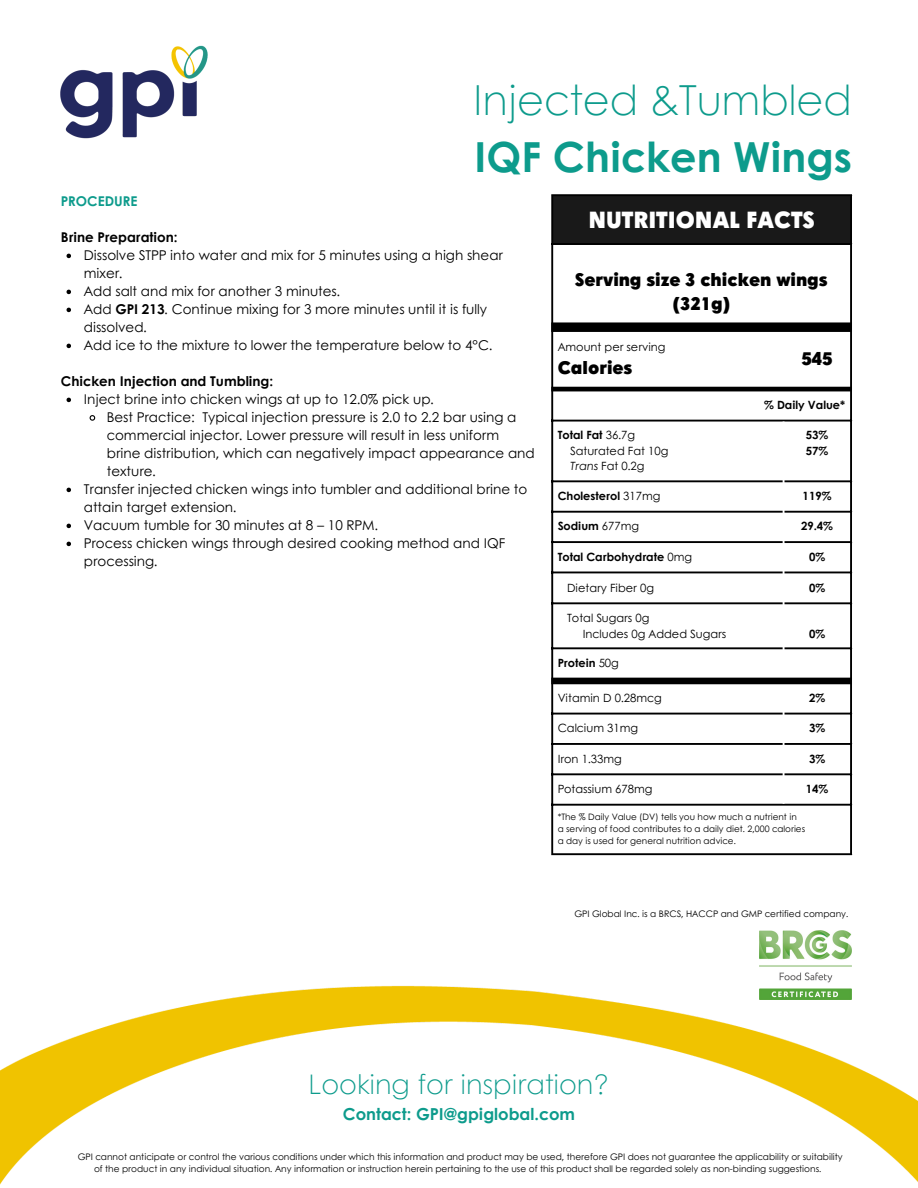
<style>
.page{position:relative;width:918px;height:1188px;background:#fff}
.page>*{position:absolute;margin:0;border:0;box-sizing:border-box;transform-origin:0 0}
.t1{font:300 41.4px/57.3px "Century Gothic";color:#0d9b8c}
.t2{font:300 27px "Century Gothic";color:#0d9b8c}
.t3{font:900 22.8px "Century Gothic";color:#fff}
.t4{font:900 17.7px/24.3px "Century Gothic";color:#000;text-align:center}
.t5{font:700 16.5px "Century Gothic";color:#0d9b8c}
.t6{font:13.5px/18px "Century Gothic";color:#000}
.t7{font:700 13.5px "Century Gothic";color:#000}
.t8{font:700 13.5px "Century Gothic";color:#0d9b8c}
.t9{font:11.4px "Century Gothic";color:#000}
.t10{font:700 11.4px "Century Gothic";color:#000}
.t11{font:9px/12px "Century Gothic";color:#000;text-align:center}
.t12{font:8.85px "Century Gothic";color:#000}
.s1{font-weight:700}
.s2{font-weight:400}
.s3{font-style:italic}
</style>
<div class="page">
<img style="left:0;top:195px;width:918px;height:990px">
<div style="left:552px;top:195px;width:299px;height:49px;background:#191919"></div>
<hr style="left:551px;top:196px;width:2px;height:657px;background:#000">
<hr style="left:850px;top:196px;width:2px;height:657px;background:#000">
<hr style="left:551px;top:194px;width:301px;height:2px;background:#000">
<hr style="left:551px;top:243px;width:301px;height:2px;background:#000">
<hr style="left:551px;top:420px;width:301px;height:2px;background:#000">
<hr style="left:551px;top:480px;width:301px;height:2px;background:#000">
<hr style="left:551px;top:511px;width:301px;height:2px;background:#000">
<hr style="left:551px;top:541px;width:301px;height:2px;background:#000">
<hr style="left:551px;top:572px;width:301px;height:1px;background:#000">
<hr style="left:551px;top:602px;width:301px;height:2px;background:#000">
<hr style="left:551px;top:647px;width:301px;height:2px;background:#000">
<hr style="left:551px;top:713px;width:301px;height:2px;background:#000">
<hr style="left:551px;top:743px;width:301px;height:2px;background:#000">
<hr style="left:551px;top:773px;width:301px;height:2px;background:#000">
<hr style="left:551px;top:804px;width:301px;height:2px;background:#000">
<hr style="left:551px;top:853px;width:301px;height:2px;background:#000">
<hr style="left:783px;top:332px;width:2px;height:55px;background:#fff">
<hr style="left:783px;top:422px;width:2px;height:382px;background:#fff">
<hr style="left:551px;top:387px;width:301px;height:4px;background:#000">
<div style="left:551px;top:678px;width:301px;height:6px;background:#000"></div>
<div style="left:551px;top:322px;width:301px;height:10px;background:#000"></div>
<img style="left:60px;top:45px;width:148px;height:94px">
<svg style="left:67px;top:254px;width:4px;height:4px"></svg>
<svg style="left:67px;top:290px;width:4px;height:4px"></svg>
<svg style="left:67px;top:308px;width:4px;height:4px"></svg>
<svg style="left:67px;top:344px;width:4px;height:4px"></svg>
<svg style="left:67px;top:398px;width:4px;height:4px"></svg>
<svg style="left:89px;top:414px;width:7px;height:8px"></svg>
<svg style="left:67px;top:488px;width:4px;height:4px"></svg>
<svg style="left:67px;top:524px;width:4px;height:4px"></svg>
<svg style="left:67px;top:542px;width:4px;height:4px"></svg>
<img style="left:759px;top:930px;width:92px;height:69px">
<p class="t1" style="left:473px;top:69px;width:380px">Injected &amp;Tumbled<br><span class="s1">IQF Chicken Wings</span></p>
<p class="t8" style="left:61px;top:191px;width:78px">PROCEDURE</p>
<p class="t7" style="left:61px;top:227px;width:118px">Brine Preparation:</p>
<p class="t6" style="left:84px;top:246px;width:421px">Dissolve STPP into water and mix for 5 minutes using a high shear mixer.</p>
<p class="t6" style="left:84px;top:282px;width:258px">Add salt and mix for another 3 minutes.</p>
<p class="t6" style="left:84px;top:300px;width:405px">Add <span class="s1">GPI 213</span>. Continue mixing for 3 more minutes until it is fully dissolved.</p>
<p class="t6" style="left:84px;top:336px;width:410px">Add ice to the mixture to lower the temperature below to 4°C.</p>
<p class="t7" style="left:61px;top:371px;width:214px">Chicken Injection and Tumbling:</p>
<p class="t6" style="left:84px;top:390px;width:352px">Inject brine into chicken wings at up to 12.0% pick up.</p>
<p class="t6" style="left:107px;top:408px;width:429px">Best Practice: Typical injection pressure is 2.0 to 2.2 bar using a commercial injector. Lower pressure will result in less uniform brine distribution, which can negatively impact appearance and texture.</p>
<p class="t6" style="left:84px;top:480px;width:445px">Transfer injected chicken wings into tumbler and additional brine to attain target extension.</p>
<p class="t6" style="left:84px;top:516px;width:296px">Vacuum tumble for 30 minutes at 8 – 10 RPM.</p>
<p class="t6" style="left:84px;top:534px;width:423px">Process chicken wings through desired cooking method and IQF processing.</p>
<p class="t3" style="left:588px;top:202px;width:228px">NUTRITIONAL FACTS</p>
<h1 class="t4" style="left:575px;top:266px;width:254px">Serving size 3 chicken wings (321g)</h1>
<h3 class="t9" style="left:558px;top:338px;width:109px">Amount per serving</h3>
<h4 class="t4" style="left:558px;top:354px;width:76px">Calories</h4>
<p class="t4" style="left:801px;top:346px;width:33px">545</p>
<p class="t10" style="left:764px;top:396px;width:83px">% Daily Value*</p>
<p class="t10" style="left:558px;top:427px;width:79px">Total Fat <span class="s2">36.7g</span></p>
<p class="t9" style="left:570px;top:442px;width:100px">Saturated Fat 10g</p>
<h4 class="t9" style="left:570px;top:457px;width:76px"><span class="s3">Trans</span> Fat 0.2g</h4>
<p class="t10" style="left:806px;top:427px;width:24px">53%</p>
<p class="t10" style="left:806px;top:442px;width:24px">57%</p>
<p class="t10" style="left:558px;top:487px;width:104px">Cholesterol <span class="s2">317mg</span></p>
<p class="t10" style="left:803px;top:487px;width:30px">119%</p>
<p class="t10" style="left:558px;top:518px;width:83px">Sodium <span class="s2">677mg</span></p>
<p class="t10" style="left:801px;top:518px;width:34px">29.4%</p>
<p class="t10" style="left:558px;top:548px;width:136px">Total Carbohydrate <span class="s2">0mg</span></p>
<p class="t10" style="left:809px;top:548px;width:18px">0%</p>
<p class="t9" style="left:567px;top:579px;width:88px">Dietary Fiber 0g</p>
<p class="t10" style="left:809px;top:579px;width:18px">0%</p>
<p class="t9" style="left:567px;top:609px;width:84px">Total Sugars 0g</p>
<p class="t9" style="left:583px;top:625px;width:145px">Includes 0g Added Sugars</p>
<p class="t10" style="left:809px;top:625px;width:18px">0%</p>
<p class="t10" style="left:558px;top:654px;width:63px">Protein <span class="s2">50g</span></p>
<p class="t9" style="left:558px;top:689px;width:106px">Vitamin D 0.28mcg</p>
<p class="t10" style="left:809px;top:689px;width:18px">2%</p>
<p class="t9" style="left:558px;top:719px;width:82px">Calcium 31mg</p>
<p class="t10" style="left:809px;top:719px;width:18px">3%</p>
<p class="t9" style="left:558px;top:750px;width:66px">Iron 1.33mg</p>
<p class="t10" style="left:809px;top:750px;width:18px">3%</p>
<p class="t9" style="left:558px;top:780px;width:96px">Potassium 678mg</p>
<p class="t10" style="left:806px;top:780px;width:24px">14%</p>
<p class="t12" style="left:558px;top:811px;width:241px">*The % Daily Value (DV) tells you how much a nutrient in</p>
<p class="t12" style="left:558px;top:822px;width:249px">a serving of food contributes to a daily diet. 2,000 calories</p>
<p class="t12" style="left:558px;top:834px;width:180px">a day is used for general nutrition advice.</p>
<p class="t11" style="left:574px;top:908px;width:275px">GPI Global Inc. is a BRCS, HACCP and GMP certified company.</p>
<p class="t2" style="left:309px;top:1064px;width:302px">Looking for inspiration?</p>
<p class="t5" style="left:343px;top:1101px;width:234px">Contact: GPI@gpiglobal.com</p>
<p class="t11" style="left:78px;top:1150px;width:766px">GPI cannot anticipate or control the various conditions under which this information and product may be used, therefore GPI does not guarantee the applicability or suitability of the product in any individual situation. Any information or instruction herein pertaining to the use of this product shall be regarded solely as non-binding suggestions.</p>
</div>
